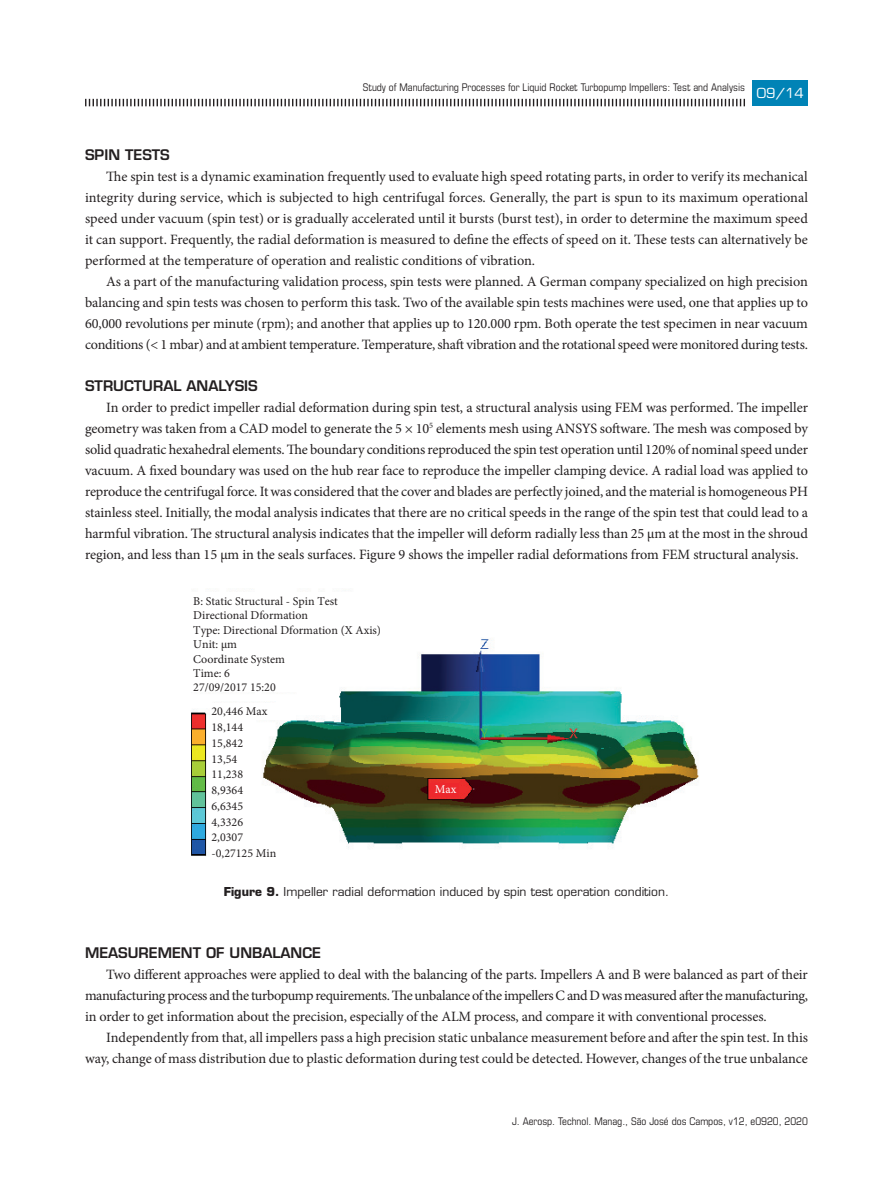
<style>
.page{position:relative;width:893px;height:1191px;background:#fff}
.page>*{position:absolute;margin:0;border:0;box-sizing:border-box;transform-origin:0 0}
.t1{font:14.25px/21px "Minion Pro";letter-spacing:-.005em;color:#231f20;text-align:justify}
.t2{font:600 14.25px "Eurostile LT Std";color:#231f20}
.t3{font:13.5px "Eurostile LT Std";color:#fff}
.t4{font:12px/15.8px "Minion Pro";color:#231f20}
.t5{font:12px "Eurostile LT Std";color:#231f20}
.t6{font:12px "Minion Pro";color:#fff}
.t7{font:condensed 10.5px "Eurostile LT Std";color:#231f20}
.s1{font-weight:700}
</style>
<div class="page">
<svg style="left:85px;top:99px;width:660px;height:7px"></svg>
<div style="left:753px;top:81px;width:55px;height:25px;background:#0083b6"></div>
<img style="left:191px;top:639px;width:508px;height:218px">
<div style="left:431px;top:783px;width:28px;height:14px;background:#ed282d"></div>
<div style="left:182px;top:592px;width:238px;height:53px;background:#fff"></div>
<div style="left:184px;top:637px;width:141px;height:55px;background:#fff"></div>
<div style="left:210px;top:703px;width:86px;height:16px;background:#fff"></div>
<div style="left:212px;top:839px;width:89px;height:26px;background:#fff"></div>
<div style="left:210px;top:719px;width:46px;height:137px;background:#fff"></div>
<p class="t7" style="left:363px;top:81px;width:384px">Study of Manufacturing Processes for Liquid Rocket Turbopump Impellers: Test and Analysis</p>
<p class="t3" style="left:757px;top:85px;width:49px">09/14</p>
<p class="t3" style="left:761px;top:85px;width:39px">1/14</p>
<p class="t2" style="left:85px;top:145px;width:86px">SPIN TESTS</p>
<p class="t1" style="left:85px;top:165px;width:724px;text-indent:21px">The spin test is a dynamic examination frequently used to evaluate high speed rotating parts, in order to verify its mechanical integrity during service, which is subjected to high centrifugal forces. Generally, the part is spun to its maximum operational speed under vacuum (spin test) or is gradually accelerated until it bursts (burst test), in order to determine the maximum speed it can support. Frequently, the radial deformation is measured to define the effects of speed on it. These tests can alternatively be performed at the temperature of operation and realistic conditions of vibration.</p>
<p class="t1" style="left:85px;top:270px;width:724px;text-indent:21px">As a part of the manufacturing validation process, spin tests were planned. A German company specialized on high precision balancing and spin tests was chosen to perform this task. Two of the available spin tests machines were used, one that applies up to 60,000 revolutions per minute (rpm); and another that applies up to 120.000 rpm. Both operate the test specimen in near vacuum conditions (&lt; 1 mbar) and at ambient temperature. Temperature, shaft vibration and the rotational speed were monitored during tests.</p>
<p class="t2" style="left:85px;top:376px;width:174px">STRUCTURAL ANALYSIS</p>
<p class="t1" style="left:85px;top:397px;width:724px;text-indent:21px">In order to predict impeller radial deformation during spin test, a structural analysis using FEM was performed. The impeller geometry was taken from a CAD model to generate the 5 × 10<sup>5</sup> elements mesh using ANSYS software. The mesh was composed by solid quadratic hexahedral elements. The boundary conditions reproduced the spin test operation until 120% of nominal speed under vacuum. A fixed boundary was used on the hub rear face to reproduce the impeller clamping device. A radial load was applied to reproduce the centrifugal force. It was considered that the cover and blades are perfectly joined, and the material is homogeneous PH stainless steel. Initially, the modal analysis indicates that there are no critical speeds in the range of the spin test that could lead to a harmful vibration. The structural analysis indicates that the impeller will deform radially less than 25 µm at the most in the shroud region, and less than 15 µm in the seals surfaces. Figure 9 shows the impeller radial deformations from FEM structural analysis.</p>
<p class="t4" style="left:193px;top:594px;width:189px;line-height:14.4px">B: Static Structural - Spin Test<br>Directional Dformation<br>Type: Directional Dformation (X Axis)<br>Unit: μm<br>Coordinate System<br>Time: 6<br>27/09/2017 15:20</p>
<p class="t4" style="left:212px;top:704px;width:66px">20,446 Max<br>18,144<br>15,842<br>13,54<br>11,238<br>8,9364<br>6,6345<br>4,3326<br>2,0307 -0,27125 Min</p>
<p class="t5" style="left:224px;top:884px;width:447px"><span class="s1">Figure 9.</span> Impeller radial deformation induced by spin test operation condition.</p>
<p class="t6" style="left:435px;top:781px;width:23px">Max</p>
<p class="t2" style="left:85px;top:943px;width:238px">MEASUREMENT OF UNBALANCE</p>
<p class="t1" style="left:85px;top:963px;width:724px;text-indent:21px">Two different approaches were applied to deal with the balancing of the parts. Impellers A and B were balanced as part of their manufacturing process and the turbopump requirements. The unbalance of the impellers C and D was measured after the manufacturing, in order to get information about the precision, especially of the ALM process, and compare it with conventional processes.</p>
<p class="t1" style="left:85px;top:1026px;width:725px;text-align:right">Independently from that, all impellers pass a high precision static unbalance measurement before and after the spin test. In this way, change of mass distribution due to plastic deformation during test could be detected. However, changes of the true unbalance</p>
<p class="t7" style="left:512px;top:1114px;width:297px">J. Aerosp. Technol. Manag., São José dos Campos, v12, e0920, 2020</p>
</div>
